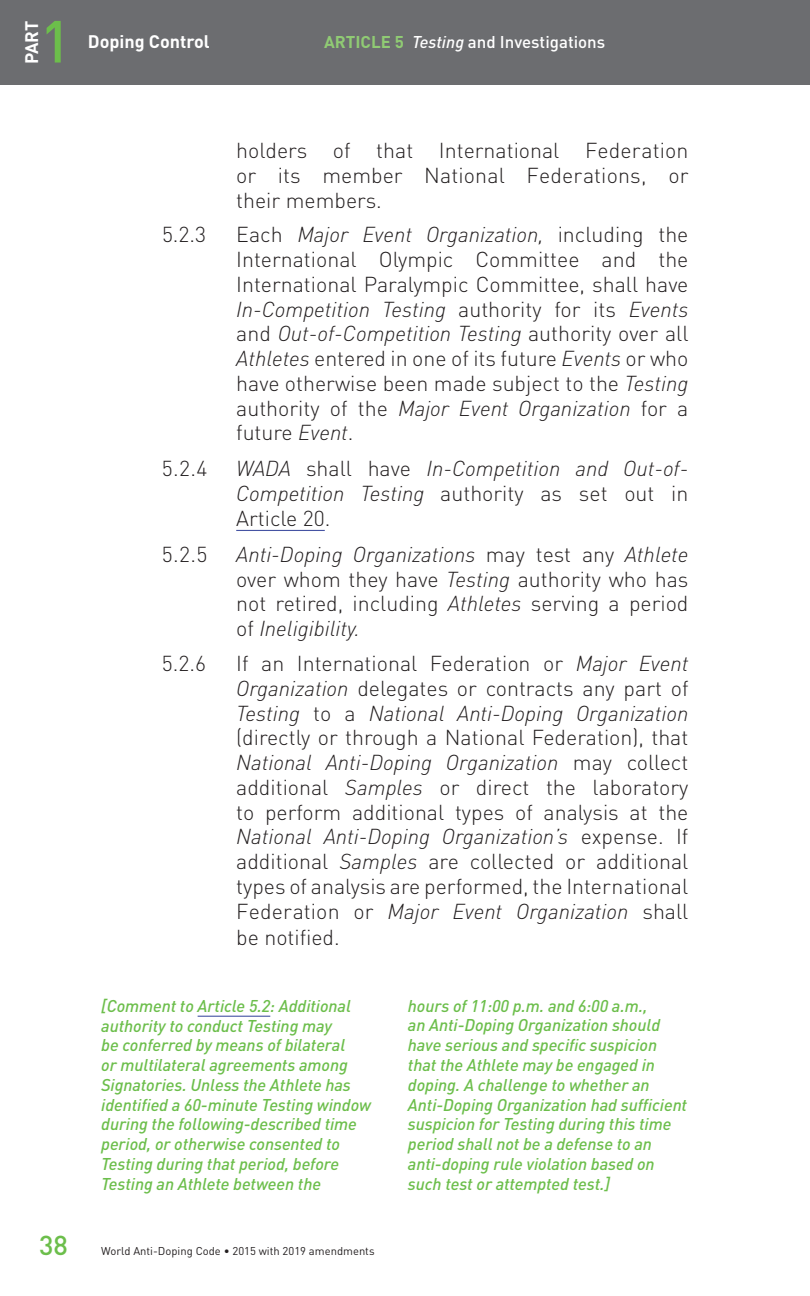
<style>
.page{position:relative;width:810px;height:1296px;background:#fff}
.page>*{position:absolute;margin:0;border:0;box-sizing:border-box;transform-origin:0 0}
.t1{font:500 58.5px "DINOT";color:#6cbe4b}
.t2{font:500 27px "DINOT";color:#6cbe4b}
.t3{font:300 21.38px/24.8px "DINOT";color:#231f20;text-align:justify}
.t4{font:italic 300 21.38px/24.8px "DINOT";color:#231f20;text-align:justify}
.t5{font:700 18px "DINOT";color:#fff}
.t6{font:italic 500 16.88px/19.8px "DINOT";letter-spacing:-.005em;color:#6cbe4b}
.t7{font:500 16.88px "DINOT";color:#fff}
.t8{font:11.25px "DINOT";color:#231f20}
.s1{font-weight:700;color:#90cb74}
.s2{font-style:italic}
.s3{font-style:normal}
</style>
<div class="page">
<div style="left:0;top:0;width:810px;height:85px;background:#6c6d70"></div>
<hr style="left:236px;top:530px;width:89px;height:1px;background:#4553a3">
<hr style="left:198px;top:1016px;width:72px;height:1px;background:#4553a3">
<p class="t5" style="left:20px;top:64px;width:45px;rotate:-90deg">PART</p>
<h1 class="t1" style="left:40px;top:2px;width:33px">1</h1>
<p class="t5" style="left:88px;top:29px;width:123px">Doping Control</p>
<p class="t7" style="left:324px;top:30px;width:283px"><span class="s1">ARTICLE 5</span> <span class="s2">Testing</span> and Investigations</p>
<p class="t2" style="left:39px;top:1227px;width:30px">38</p>
<p class="t3" style="left:236px;top:137px;width:454px">holders of that International Federation or its member National Federations, or their members.</p>
<p class="t3" style="left:162px;top:221px;width:46px">5.2.3</p>
<p class="t3" style="left:236px;top:221px;width:454px">Each <span class="s2">Major Event Organization,</span> including the International Olympic Committee and the International Paralympic Committee, shall have <span class="s2">In-Competition Testing</span> authority for its <span class="s2">Events </span>and <span class="s2">Out-of-Competition Testing</span> authority over all <span class="s2">Athletes</span> entered in one of its future <span class="s2">Events</span> or who have otherwise been made subject to the <span class="s2">Testing </span>authority of the <span class="s2">Major Event Organization</span> for a future <span class="s2">Event</span>.</p>
<p class="t3" style="left:162px;top:456px;width:47px">5.2.4</p>
<p class="t4" style="left:236px;top:456px;width:454px">WADA <span class="s3">shall have</span> In-Competition and Out-of-Competition Testing <span class="s3">authority as set out in Article 20.</span></p>
<p class="t3" style="left:162px;top:541px;width:47px">5.2.5</p>
<p class="t3" style="left:236px;top:541px;width:454px"><span class="s2">Anti-Doping Organizations</span> may test any <span class="s2">Athlete </span>over whom they have <span class="s2">Testing</span> authority who has not retired, including <span class="s2">Athletes</span> serving a period of <span class="s2">Ineligibility.</span></p>
<p class="t3" style="left:162px;top:650px;width:46px">5.2.6</p>
<p class="t3" style="left:236px;top:650px;width:454px">If an International Federation or <span class="s2">Major Event Organization</span> delegates or contracts any part of <span class="s2">Testing</span> to a <span class="s2">National Anti-Doping Organization </span>(directly or through a National Federation), that <span class="s2">National Anti-Doping Organization</span> may collect additional <span class="s2">Samples</span> or direct the laboratory to perform additional types of analysis at the <span class="s2">National Anti-Doping Organization’s</span> expense. If additional <span class="s2">Samples</span> are collected or additional types of analysis are performed, the International Federation or <span class="s2">Major Event Organization</span> shall be notified.</p>
<p class="t6" style="left:101px;top:995px;width:271px">[Comment to Article 5.2: Additional authority to conduct Testing may<br>be conferred by means of bilateral<br>or multilateral agreements among Signatories. Unless the Athlete has identified a 60-minute Testing window during the following-described time period, or otherwise consented to Testing during that period, before Testing an Athlete between the</p>
<p class="t6" style="left:408px;top:995px;width:281px">hours of 11:00 p.m. and 6:00 a.m.,<br>an Anti-Doping Organization should have serious and specific suspicion that the Athlete may be engaged in doping. A challenge to whether an Anti-Doping Organization had sufficient suspicion for Testing during this time period shall not be a defense to an anti-doping rule violation based on such test or attempted test.]</p>
<p class="t8" style="left:101px;top:1243px;width:275px">World Anti-Doping Code • 2015 with 2019 amendments</p>
</div>
